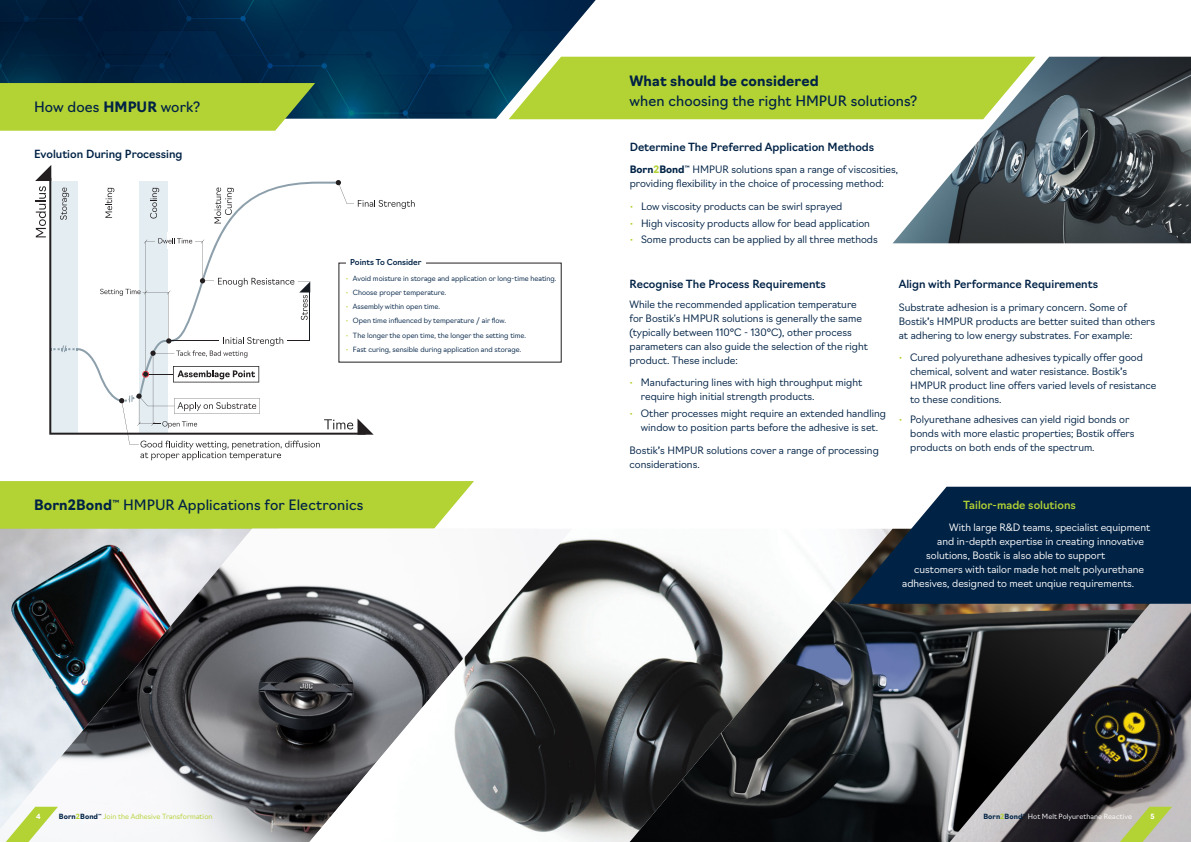
<style>
.page{position:relative;width:1191px;height:842px;background:#fff}
.page>*{position:absolute;margin:0;border:0;box-sizing:border-box;transform-origin:0 0}
.t1{font:14px "Navigo";letter-spacing:.005em;color:#002245}
.t2{font:700 14px "Navigo";letter-spacing:.01em;color:#002245}
.t3{font:500 11px "Navigo";color:#002245}
.t4{font:500 11px "Navigo";color:#b3d234}
.t5{font:300 10px/14px "Navigo";color:#002245}
.t6{font:300 10px "Navigo";color:#fff}
.t7{font:500 8px "Navigo";color:#002245}
.t8{font:300 7px "Navigo";color:#002245}
.t9{font:300 7px "Navigo";letter-spacing:.01em;color:#b3d234}
.t10{font:300 7px "Navigo";letter-spacing:.01em;color:#fff}
.t11{font:700 7px "Navigo";color:#fff}
.s1{font-weight:700}
.s2{color:#b3d234}
.s3{font-weight:700;color:#b3d234}
.s4{font-weight:400}
.s5{font-weight:700;color:#002245}
</style>
<div class="page">
<img style="left:0;top:0;width:595px;height:119px">
<img style="left:892px;top:57px;width:299px;height:186px">
<svg style="left:0;top:83px;width:315px;height:48px;background:#afce3b"></svg>
<svg style="left:0;top:481px;width:474px;height:48px;background:#b6d43e"></svg>
<svg style="left:508px;top:57px;width:527px;height:62px;background:#aecc3f"></svg>
<img style="left:0;top:529px;width:309px;height:313px">
<img style="left:309px;top:539px;width:320px;height:303px">
<img style="left:629px;top:544px;width:562px;height:298px">
<svg style="left:848px;top:487px;width:343px;height:117px;background:#1e3b58"></svg>
<svg style="left:35px;top:165px;width:380px;height:295px"></svg>
<div style="left:346px;top:257px;width:80px;height:10px;background:#fff"></div>
<svg style="left:1119px;top:807px;width:53px;height:35px;background:#bdc884"></svg>
<svg style="left:6px;top:807px;width:52px;height:35px"></svg>
<p class="t1" style="left:34px;top:95px;width:168px">How does <span class="s1">HMPUR</span> work?</p>
<p class="t3" style="left:34px;top:145px;width:150px">Evolution During Processing</p>
<p class="t7" style="left:350px;top:256px;width:73px">Points To Consider</p>
<p class="t8" style="left:346px;top:272px;width:212px"><span class="s2">•</span> Avoid moisture in storage and application or long-time heating.</p>
<p class="t8" style="left:346px;top:287px;width:102px"><span class="s2">•</span> Choose proper temperature.</p>
<p class="t8" style="left:346px;top:301px;width:96px"><span class="s2">•</span> Assembly within open time.</p>
<p class="t8" style="left:346px;top:315px;width:162px"><span class="s2">•</span> Open time influenced by temperature / air flow.</p>
<p class="t8" style="left:346px;top:329px;width:182px"><span class="s2">•</span> The longer the open time, the longer the setting time.</p>
<p class="t8" style="left:346px;top:344px;width:177px"><span class="s2">•</span> Fast curing, sensible during application and storage.</p>
<p class="t1" style="left:34px;top:494px;width:331px"><span class="s1">Born2Bond</span><sup>™</sup> HMPUR Applications for Electronics</p>
<p class="t1" style="left:629px;top:69px;width:224px">Benefits of <span class="s1">Born2Bon</span> ™ HMPUR</p>
<p class="t2" style="left:629px;top:70px;width:191px">What should be considered</p>
<p class="t1" style="left:629px;top:90px;width:289px">when choosing the right HMPUR solutions?</p>
<p class="t3" style="left:629px;top:138px;width:246px">Determine The Preferred Application Methods</p>
<p class="t5" style="left:629px;top:162px;width:270px"><span class="s1">Born</span><span class="s3">2</span><span class="s1">Bond</span><sup>™</sup> HMPUR solutions span a range of viscosities, providing flexibility in the choice of processing method:</p>
<p class="t5" style="left:629px;top:198px;width:214px"><span class="s2">•</span> Low viscosity products can be swirl sprayed</p>
<p class="t5" style="left:629px;top:215px;width:242px"><span class="s2">•</span> High viscosity products allow for bead application</p>
<p class="t5" style="left:629px;top:232px;width:250px"><span class="s2">•</span> Some products can be applied by all three methods</p>
<p class="t3" style="left:629px;top:275px;width:198px">Recognise The Process Requirements</p>
<p class="t5" style="left:629px;top:296px;width:240px">While the recommended application temperature for Bostik’s HMPUR solutions is generally the same (typically between 110°C - 130°C), other process parameters can also guide the selection of the right product. These include:</p>
<p class="t5" style="left:641px;top:375px;width:223px;text-indent:-11px"><span class="s2">•</span> Manufacturing lines with high throughput might require high initial strength products.</p>
<p class="t5" style="left:629px;top:406px;width:258px;text-align:center"><span class="s2">•</span> Other processes might require an extended handling window to position parts before the adhesive is set.</p>
<p class="t5" style="left:629px;top:442px;width:251px">Bostik<span class="s4">’</span>s HMPUR solutions cover a range of processing considerations.</p>
<p class="t3" style="left:899px;top:275px;width:201px">Align with Performance Requirements</p>
<p class="t5" style="left:899px;top:299px;width:258px">Substrate adhesion is a primary concern. Some of<br>Bostik<span class="s4">’</span>s HMPUR products are better suited than others at adhering to low energy substrates. For example:</p>
<p class="t5" style="left:910px;top:350px;width:248px;text-indent:-11px"><span class="s2">•</span> Cured polyurethane adhesives typically offer good chemical, solvent and water resistance. Bostik<span class="s4">’</span>s HMPUR product line offers varied levels of resistance to these conditions.</p>
<p class="t5" style="left:910px;top:411px;width:226px;text-indent:-11px"><span class="s2">•</span> Polyurethane adhesives can yield rigid bonds or bonds with more elastic properties; Bostik offers products on both ends of the spectrum.</p>
<p class="t4" style="left:963px;top:496px;width:114px">Tailor-made solutions</p>
<p class="t6" style="left:949px;top:519px;width:203px">With large R&amp;D teams, specialist equipment</p>
<p class="t6" style="left:937px;top:533px;width:208px">and in-depth expertise in creating innovative</p>
<p class="t6" style="left:926px;top:547px;width:180px">solutions, Bostik is also able to support</p>
<p class="t6" style="left:914px;top:561px;width:231px">customers with tailor made hot melt polyurethane</p>
<p class="t6" style="left:902px;top:575px;width:233px">adhesives, designed to meet unqiue requirements.</p>
<p class="t11" style="left:36px;top:811px;width:6px">4</p>
<p class="t10" style="left:983px;top:811px;width:150px"><span class="s5">Born</span><span class="s3">2</span><span class="s5">Bond</span><sup>™</sup> Hot Melt Polyurethane Reactive</p>
<p class="t11" style="left:1150px;top:811px;width:6px">5</p>
<p class="t9" style="left:59px;top:811px;width:155px"><span class="s5">Born</span><span class="s1">2</span><span class="s5">Bond</span><sup>™</sup> Join the Adhesive Transformation</p>
</div>
